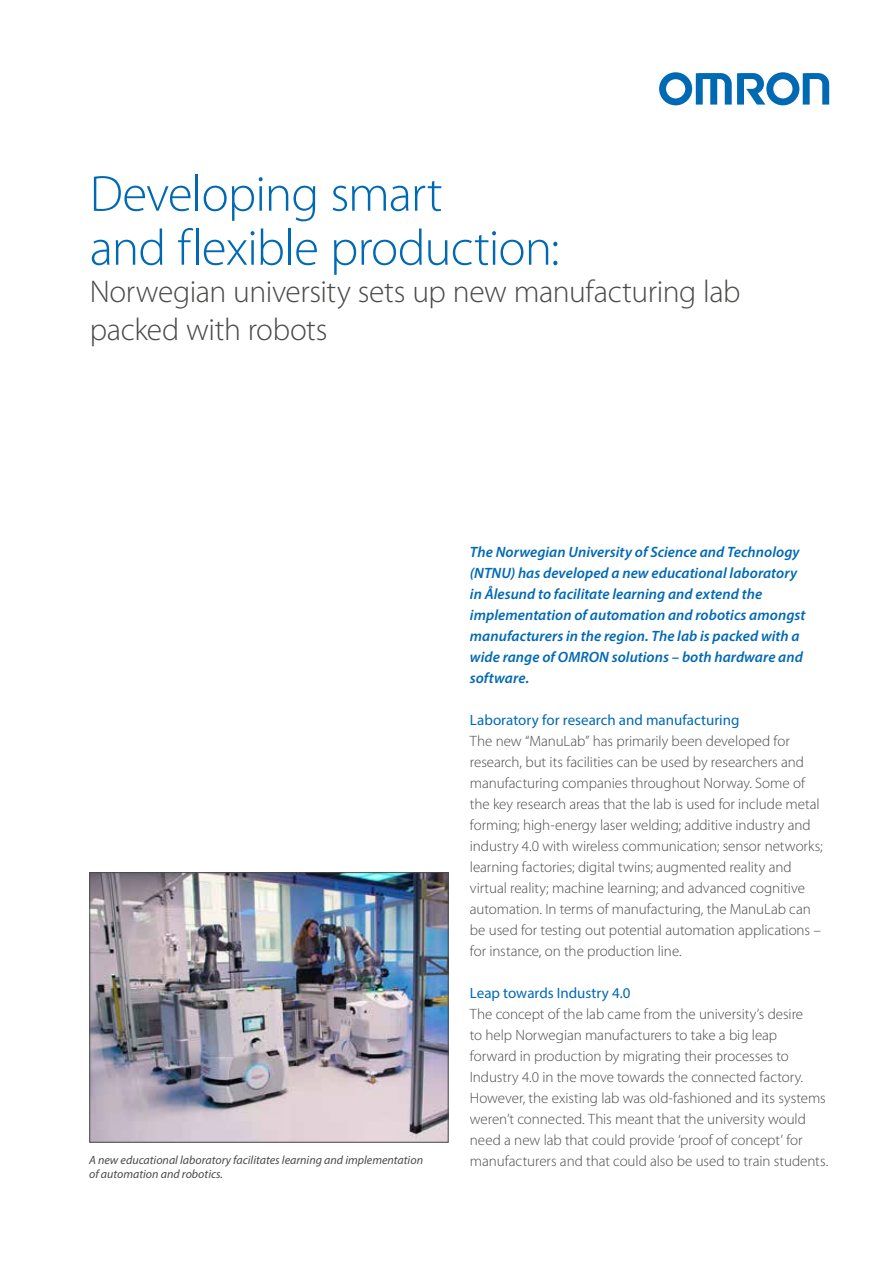
<style>
.page{position:relative;width:893px;height:1263px;background:#fff}
.page>*{position:absolute;margin:0;border:0;box-sizing:border-box;transform-origin:0 0}
.t1{font:300 51px/54px "Myriad Pro";letter-spacing:-.015em;color:#0069b4}
.t2{font:300 31.5px/37.5px "Myriad Pro";letter-spacing:-.015em;color:#4a4a49}
.t3{font:300 15px/21px "Myriad Pro";letter-spacing:-.005em;color:#4a4a49}
.t4{font:italic 600 15px/21px "Myriad Pro";letter-spacing:.005em;color:#0069b4}
.t5{font:15px "Myriad Pro";color:#0069b4}
.t6{font:italic 12px "Myriad Pro";color:#4a4a49}
</style>
<div class="page">
<svg style="left:659px;top:72px;width:170px;height:33px"></svg>
<img style="left:91px;top:874px;width:356px;height:267px">
<div style="left:89px;top:872px;width:360px;height:271px;border:1px solid #4a4a49"></div>
<h1 class="t1" style="left:90px;top:168px;width:471px">Developing smart<br>and flexible production:</h1>
<h2 class="t2" style="left:90px;top:273px;width:652px">Norwegian university sets up new manufacturing lab packed with robots</h2>
<p class="t4" style="left:470px;top:541px;width:337px">The Norwegian University of Science and Technology (NTNU) has developed a new educational laboratory in Ålesund to facilitate learning and extend the implementation of automation and robotics amongst manufacturers in the region. The lab is packed with a wide range of OMRON solutions – both hardware and software.</p>
<p class="t5" style="left:470px;top:710px;width:271px">Laboratory for research and manufacturing</p>
<p class="t3" style="left:470px;top:731px;width:354px">The new “ManuLab” has primarily been developed for research, but its facilities can be used by researchers and manufacturing companies throughout Norway. Some of the key research areas that the lab is used for include metal forming; high-energy laser welding; additive industry and industry 4.0 with wireless communication; sensor networks; learning factories; digital twins; augmented reality and virtual reality; machine learning; and advanced cognitive automation. In terms of manufacturing, the ManuLab can be used for testing out potential automation applications – for instance, on the production line.</p>
<p class="t5" style="left:470px;top:983px;width:162px">Leap towards Industry 4.0</p>
<p class="t3" style="left:470px;top:1004px;width:357px">The concept of the lab came from the university’s desire<br>to help Norwegian manufacturers to take a big leap forward in production by migrating their processes to Industry 4.0 in the move towards the connected factory.<br>However, the existing lab was old-fashioned and its systems weren’t connected. This meant that the university would need a new lab that could provide ‘proof of concept’ for</p>
<p class="t6" style="left:89px;top:1153px;width:335px">A new educational laboratory facilitates learning and implementation</p>
<p class="t3" style="left:470px;top:1151px;width:360px">manufacturers and that could also be used to train students.</p>
<p class="t6" style="left:89px;top:1166px;width:135px">of automation and robotics.</p>
</div>
